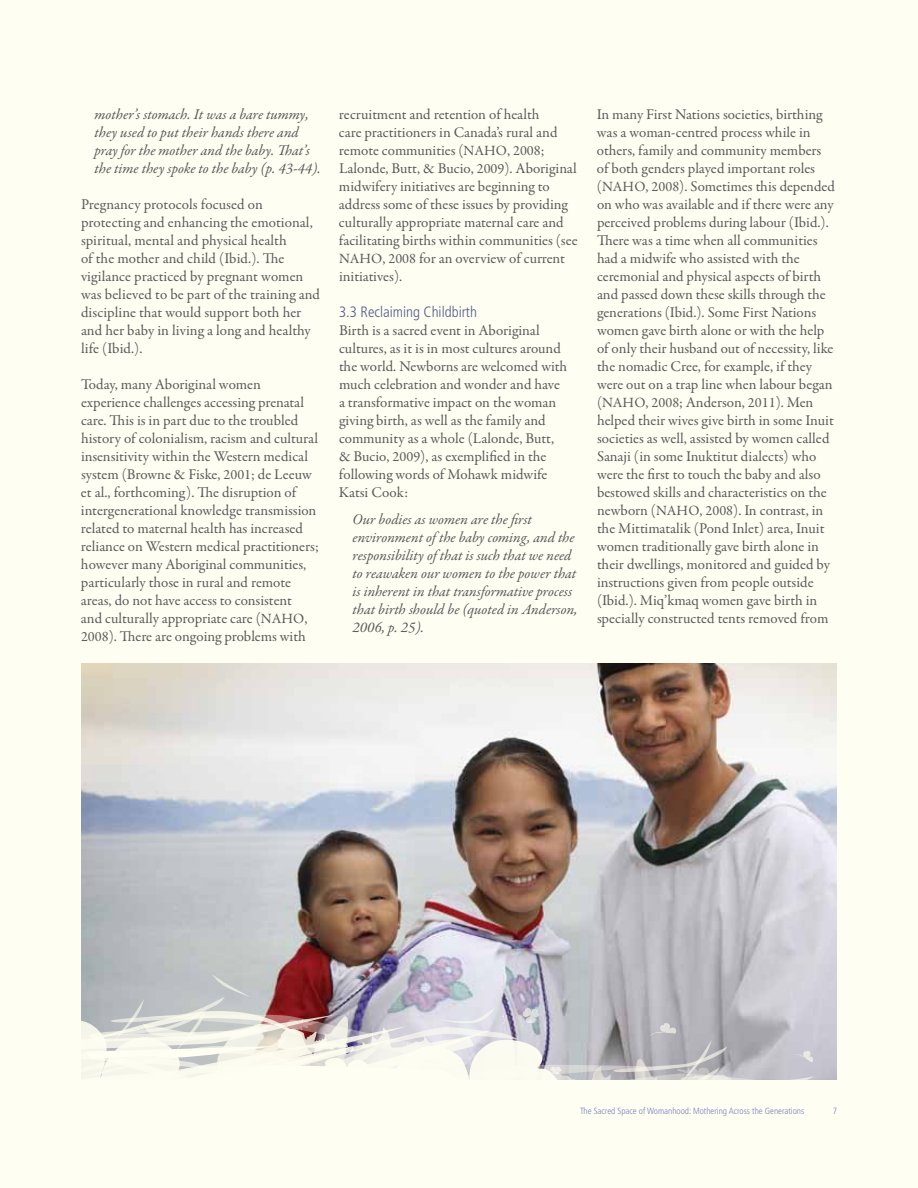
<style>
.page{position:relative;width:918px;height:1188px;background:#fffef2}
.page>*{position:absolute;margin:0;border:0;box-sizing:border-box;transform-origin:0 0}
.t1{font:15px/18px "Garamond Premr Pro";color:#58595b}
.t2{font:italic 15px/18px "Garamond Premr Pro";letter-spacing:-.005em;color:#58595b}
.t3{font:300 condensed 15px "Frutiger";color:#535c8a}
.t4{font:300 condensed 9px "Frutiger";color:#7581bf}
.s1{font-size:14.25px}
</style>
<div class="page">
<img style="left:81px;top:663px;width:756px;height:311px">
<svg style="left:81px;top:974px;width:756px;height:106px"></svg>
<p class="t2" style="left:94px;top:106px;width:228px">mother’s stomach. It was a bare tummy, they used to put their hands there and pray for the mother and the baby. That’s the time they spoke to the baby (p. 43-44).</p>
<p class="t1" style="left:81px;top:196px;width:241px">Pregnancy protocols focused on protecting and enhancing the emotional, spiritual, mental and physical health<br>of the mother and child (Ibid.). The vigilance practiced by pregnant women was believed to be part of the training and discipline that would support both her and her baby in living a long and healthy life (Ibid.).</p>
<p class="t1" style="left:81px;top:376px;width:239px">Today, many Aboriginal women experience challenges accessing prenatal care. This is in part due to the troubled history of colonialism, racism and cultural insensitivity within the Western medical system (Browne &amp; Fiske, <span class="s1">2001</span>; de Leeuw et al., forthcoming). The disruption of intergenerational knowledge transmission related to maternal health has increased reliance on Western medical practitioners; however many Aboriginal communities, particularly those in rural and remote areas, do not have access to consistent<br>and culturally appropriate care (<span class="s1">NAHO</span>, <span class="s1">2008</span>). There are ongoing problems with</p>
<p class="t1" style="left:339px;top:106px;width:240px">recruitment and retention of health<br>care practitioners in Canada’s rural and remote communities (<span class="s1">NAHO</span>, <span class="s1">2008</span>; Lalonde, Butt, &amp; Bucio, <span class="s1">2009</span>). Aboriginal midwifery initiatives are beginning to address some of these issues by providing culturally appropriate maternal care and facilitating births within communities (see <span class="s1">NAHO</span>, <span class="s1">2008</span> for an overview of current initiatives).</p>
<p class="t3" style="left:339px;top:303px;width:140px">3.3 Reclaiming Childbirth</p>
<p class="t1" style="left:339px;top:322px;width:230px">Birth is a sacred event in Aboriginal cultures, as it is in most cultures around the world. Newborns are welcomed with much celebration and wonder and have a transformative impact on the woman giving birth, as well as the family and community as a whole (Lalonde, Butt, &amp; Bucio, <span class="s1">2009</span>), as exemplified in the following words of Mohawk midwife Katsi Cook:</p>
<p class="t2" style="left:352px;top:511px;width:227px">Our bodies as women are the first environment of the baby coming, and the responsibility of that is such that we need to reawaken our women to the power that is inherent in that transformative process that birth should be (quoted in Anderson, 2006, p. 25).</p>
<p class="t1" style="left:597px;top:106px;width:240px">In many First Nations societies, birthing was a woman-centred process while in others, family and community members of both genders played important roles (<span class="s1">NAHO</span>, <span class="s1">2008</span>). Sometimes this depended on who was available and if there were any perceived problems during labour (Ibid.).<br>There was a time when all communities had a midwife who assisted with the ceremonial and physical aspects of birth and passed down these skills through the generations (Ibid.). Some First Nations women gave birth alone or with the help of only their husband out of necessity, like the nomadic Cree, for example, if they were out on a trap line when labour began (<span class="s1">NAHO</span>, <span class="s1">2008</span>; Anderson, <span class="s1">2011</span>). Men helped their wives give birth in some Inuit societies as well, assisted by women called Sanaji (in some Inuktitut dialects) who were the first to touch the baby and also bestowed skills and characteristics on the newborn (<span class="s1">NAHO</span>, <span class="s1">2008</span>). In contrast, in the Mittimatalik (Pond Inlet) area, Inuit women traditionally gave birth alone in their dwellings, monitored and guided by instructions given from people outside (Ibid.). Miq’kmaq women gave birth in specially constructed tents removed from</p>
<p class="t4" style="left:580px;top:1106px;width:226px">The Sacred Space of Womanhood: Mothering Across the Generations</p>
<p class="t4" style="left:833px;top:1106px;width:6px">7</p>
</div>
